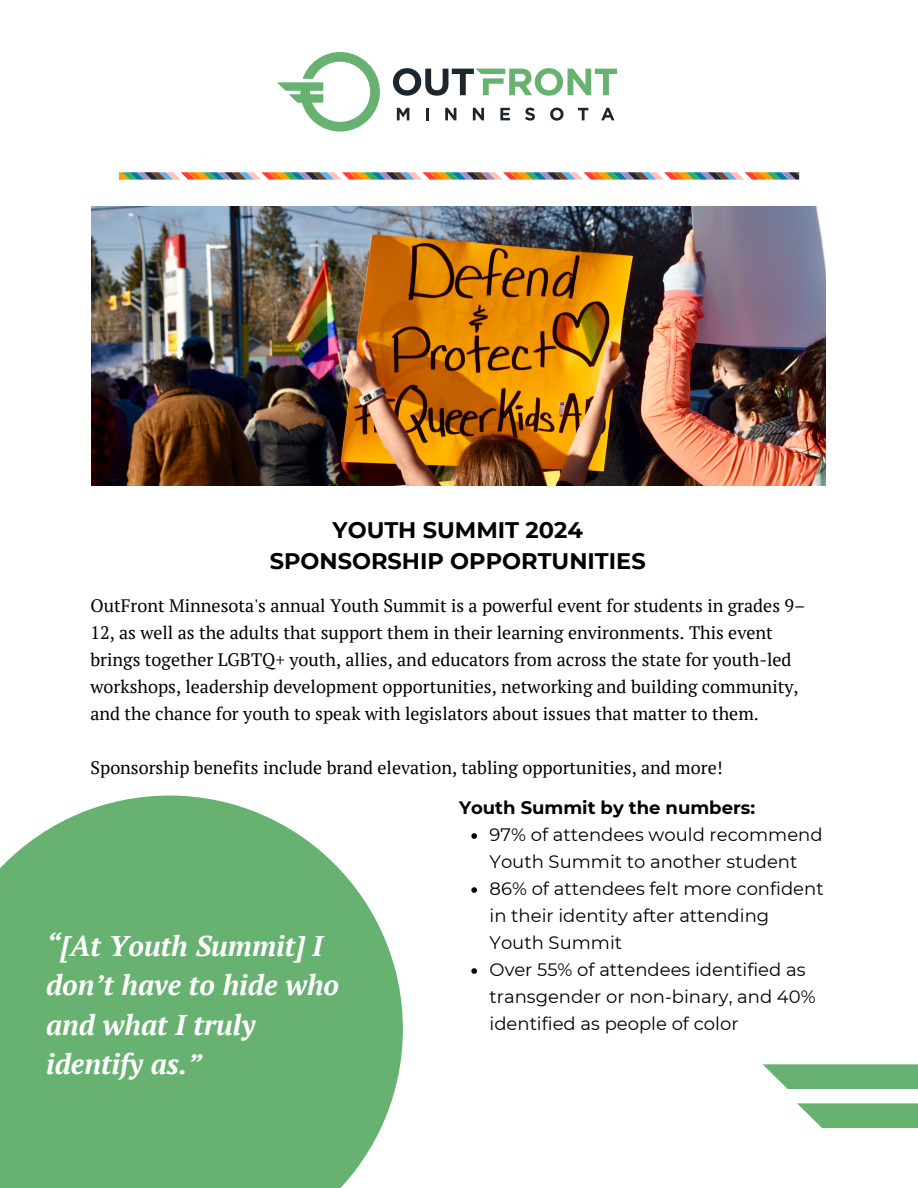
<style>
.page{position:relative;width:918px;height:1188px;background:#fff}
.page>*{position:absolute;margin:0;border:0;box-sizing:border-box;transform-origin:0 0}
.t1{font:italic 700 28.5px/39.3px "PT Serif";color:#fff}
.t2{font:700 22.5px "Montserrat";color:#000}
.t3{font:18px/27px "PT Serif";color:#000}
.t4{font:18px/27px "Montserrat";color:#000}
.t5{font:700 18px "Montserrat";color:#000}
</style>
<div class="page">
<svg style="left:397px;top:108px;width:12px;height:12px"></svg>
<svg style="left:426px;top:108px;width:3px;height:12px"></svg>
<svg style="left:445px;top:108px;width:11px;height:12px"></svg>
<svg style="left:473px;top:108px;width:11px;height:12px"></svg>
<svg style="left:500px;top:108px;width:10px;height:12px"></svg>
<svg style="left:525px;top:108px;width:10px;height:13px"></svg>
<svg style="left:550px;top:108px;width:14px;height:13px"></svg>
<svg style="left:578px;top:108px;width:10px;height:12px"></svg>
<svg style="left:601px;top:108px;width:14px;height:12px"></svg>
<svg style="left:277px;top:52px;width:103px;height:80px"></svg>
<svg style="left:393px;top:68px;width:224px;height:28px"></svg>
<svg style="left:763px;top:1064px;width:155px;height:25px;background:#74b87d"></svg>
<svg style="left:797px;top:1103px;width:121px;height:25px;background:#78ba81"></svg>
<svg style="left:119px;top:172px;width:680px;height:8px;background:#a59582"></svg>
<img style="left:92px;top:207px;width:734px;height:278px">
<svg style="left:0;top:796px;width:403px;height:392px;background:#77b980"></svg>
<svg style="left:471px;top:833px;width:6px;height:6px"></svg>
<svg style="left:471px;top:887px;width:6px;height:6px"></svg>
<svg style="left:471px;top:968px;width:6px;height:6px"></svg>
<p class="t2" style="left:332px;top:516px;width:252px">YOUTH SUMMIT 2024</p>
<p class="t2" style="left:270px;top:547px;width:378px">SPONSORSHIP OPPORTUNITIES</p>
<p class="t3" style="left:90px;top:591px;width:716px">OutFront Minnesota's annual Youth Summit is a powerful event for students in grades 9– 12, as well as the adults that support them in their learning environments. This event brings together LGBTQ+ youth, allies, and educators from across the state for youth-led workshops, leadership development opportunities, networking and building community, and the chance for youth to speak with legislators about issues that matter to them.</p>
<p class="t3" style="left:90px;top:753px;width:634px">Sponsorship benefits include brand elevation, tabling opportunities, and more!</p>
<p class="t1" style="left:46px;top:925px;width:295px">“[At Youth Summit] I don’t have to hide who and what I truly identify as.”</p>
<p class="t5" style="left:459px;top:797px;width:298px">Youth Summit by the numbers:</p>
<p class="t4" style="left:490px;top:821px;width:335px">97% of attendees would recommend<br>Youth Summit to another student</p>
<p class="t4" style="left:490px;top:875px;width:336px">86% of attendees felt more confident in their identity after attending<br>Youth Summit</p>
<p class="t4" style="left:490px;top:956px;width:328px">Over 55% of attendees identified as transgender or non-binary, and 40% identified as people of color</p>
</div>
